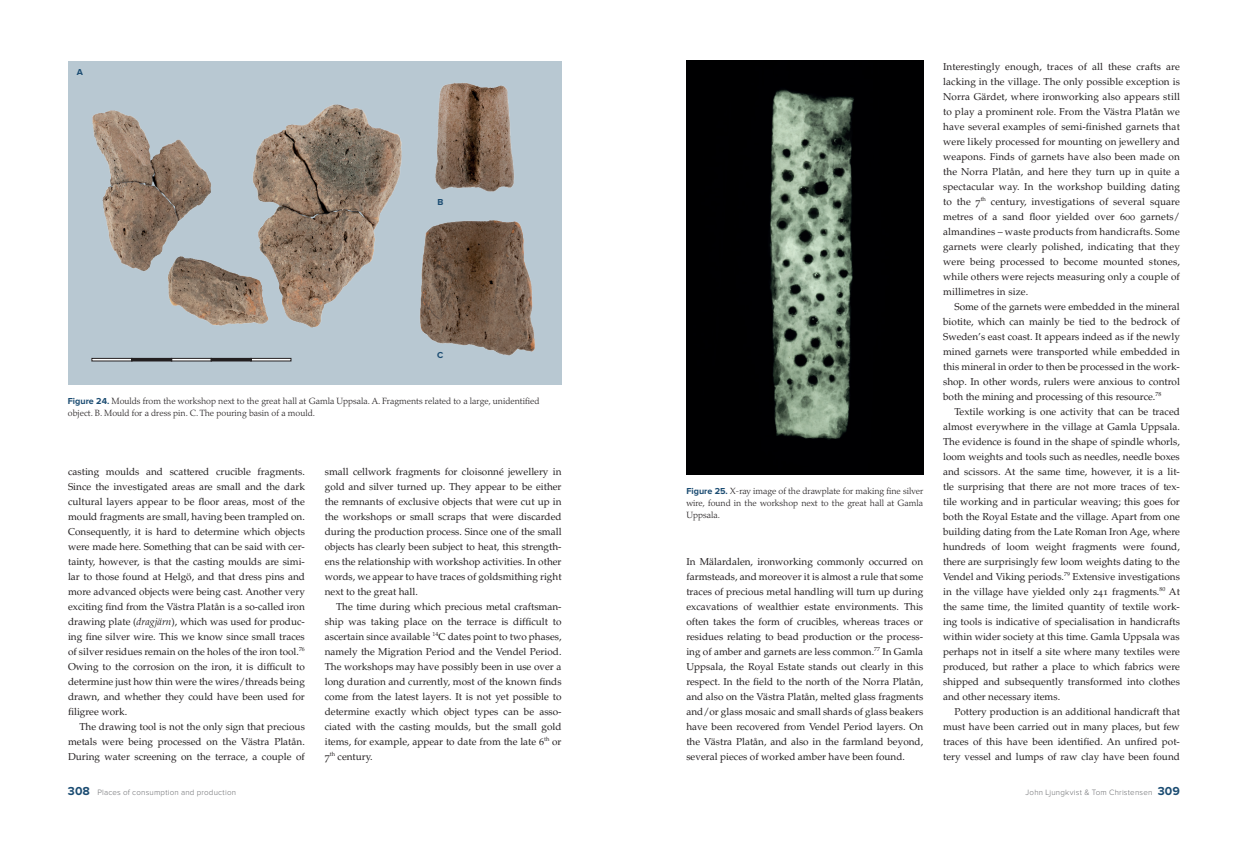
<style>
.page{position:relative;width:1248px;height:842px;background:#fff}
.page>*{position:absolute;margin:0;border:0;box-sizing:border-box;transform-origin:0 0}
.t1{font:10px/15px "Palatino LT Std";color:#231f20;text-align:justify}
.t2{font:300 9px/12px "Palatino LT Std";color:#231f20}
.t3{font:700 9px "Proxima Nova";color:#1b4c72}
.t4{font:300 8px "Proxima Nova";letter-spacing:.025em;color:#6c6d70}
.s1{font-family:"Proxima Nova";font-weight:700;color:#1b4c72}
.s2{font-style:italic}
.s3{font-weight:700;font-size:12px;color:#1b4c72}
</style>
<div class="page">
<div style="left:68px;top:61px;width:493px;height:324px;background:#b8c8d2"></div>
<img style="left:91px;top:104px;width:311px;height:258px">
<img style="left:420px;top:220px;width:115px;height:136px">
<img style="left:435px;top:83px;width:79px;height:109px">
<div style="left:250px;top:358px;width:41px;height:3px;border:1px solid #231f20"></div>
<div style="left:171px;top:358px;width:41px;height:3px;border:1px solid #231f20"></div>
<div style="left:92px;top:358px;width:40px;height:3px;border:1px solid #231f20"></div>
<div style="left:211px;top:358px;width:40px;height:3px;border:1px solid #231f20"></div>
<div style="left:131px;top:358px;width:41px;height:3px;border:1px solid #231f20"></div>
<img style="left:686px;top:61px;width:237px;height:414px">
<p class="t3" style="left:77px;top:68px;width:8px">A</p>
<p class="t3" style="left:437px;top:198px;width:7px">B</p>
<p class="t3" style="left:437px;top:350px;width:8px">C</p>
<p class="t2" style="left:68px;top:395px;width:473px"><span class="s1">Figure 24.</span> Moulds from the workshop next to the great hall at Gamla Uppsala. A. Fragments related to a large, unidentified object. B. Mould for a dress pin. C. The pouring basin of a mould.</p>
<p class="t1" style="left:68px;top:464px;width:238px">casting moulds and scattered crucible fragments.<br>Since the investigated areas are small and the dark cultural layers appear to be floor areas, most of the mould fragments are small, having been trampled on.<br>Consequently, it is hard to determine which objects were made here. Something that can be said with cer&shy;tainty, however, is that the casting moulds are simi&shy;lar to those found at Helgö, and that dress pins and more advanced objects were being cast. Another very exciting find from the Västra Platån is a so-called iron drawing plate (<span class="s2">dragjärn</span>), which was used for produc&shy;ing fine silver wire. This we know since small traces of silver residues remain on the holes of the iron tool.<sup>76<br></sup>Owing to the corrosion on the iron, it is difficult to determine just how thin were the wires/threads being drawn, and whether they could have been used for filigree work.</p>
<p class="t1" style="left:68px;top:719px;width:238px;text-indent:11px">The drawing tool is not the only sign that precious metals were being processed on the Västra Platån.<br>During water screening on the terrace, a couple of</p>
<p class="t1" style="left:325px;top:464px;width:238px">small cellwork fragments for cloisonné jewellery in gold and silver turned up. They appear to be either the remnants of exclusive objects that were cut up in the workshops or small scraps that were discarded during the production process. Since one of the small objects has clearly been subject to heat, this strength&shy;ens the relationship with workshop activities. In other words, we appear to have traces of goldsmithing right next to the great hall.</p>
<p class="t1" style="left:325px;top:599px;width:238px;text-indent:11px">The time during which precious metal craftsman&shy;ship was taking place on the terrace is difficult to ascertain since available <sup>14</sup>C dates point to two phases, namely the Migration Period and the Vendel Period.<br>The workshops may have possibly been in use over a long duration and currently, most of the known finds come from the latest layers. It is not yet possible to determine exactly which object types can be asso&shy;ciated with the casting moulds, but the small gold items, for example, appear to date from the late 6<sup>th</sup> or 7<sup>th</sup> century.</p>
<p class="t2" style="left:686px;top:485px;width:238px;text-align:justify"><span class="s1">Figure 25.</span> X-ray image of the drawplate for making fine silver wire, found in the workshop next to the great hall at Gamla Uppsala.</p>
<p class="t1" style="left:686px;top:554px;width:238px">In Mälardalen, ironworking commonly occurred on farmsteads, and moreover it is almost a rule that some traces of precious metal handling will turn up during excavations of wealthier estate environments. This often takes the form of crucibles, whereas traces or residues relating to bead production or the process&shy;ing of amber and garnets are less common.<sup>77</sup> In Gamla Uppsala, the Royal Estate stands out clearly in this respect. In the field to the north of the Norra Platån, and also on the Västra Platån, melted glass fragments and/or glass mosaic and small shards of glass beakers have been recovered from Vendel Period layers. On the Västra Platån, and also in the farmland beyond, several pieces of worked amber have been found.</p>
<p class="t1" style="left:943px;top:59px;width:238px">Interestingly enough, traces of all these crafts are lacking in the village. The only possible exception is Norra Gärdet, where ironworking also appears still to play a prominent role. From the Västra Platån we have several examples of semi-finished garnets that were likely processed for mounting on jewellery and weapons. Finds of garnets have also been made on the Norra Platån, and here they turn up in quite a spectacular way. In the workshop building dating to the 7<sup>th</sup> century, investigations of several square metres of a sand floor yielded over 600 garnets/ almandines – waste products from handicrafts. Some garnets were clearly polished, indicating that they were being processed to become mounted stones, while others were rejects measuring only a couple of millimetres in size.</p>
<p class="t1" style="left:943px;top:299px;width:238px;text-indent:11px">Some of the garnets were embedded in the mineral biotite, which can mainly be tied to the bedrock of Sweden’s east coast. It appears indeed as if the newly mined garnets were transported while embedded in this mineral in order to then be processed in the work&shy;shop. In other words, rulers were anxious to control both the mining and processing of this resource.<sup>78</sup></p>
<p class="t1" style="left:943px;top:404px;width:238px;text-indent:11px">Textile working is one activity that can be traced almost everywhere in the village at Gamla Uppsala.<br>The evidence is found in the shape of spindle whorls, loom weights and tools such as needles, needle boxes and scissors. At the same time, however, it is a lit&shy;tle surprising that there are not more traces of tex&shy;tile working and in particular weaving; this goes for both the Royal Estate and the village. Apart from one building dating from the Late Roman Iron Age, where hundreds of loom weight fragments were found, there are surprisingly few loom weights dating to the Vendel and Viking periods.<sup>79</sup> Extensive investigations in the village have yielded only 241 fragments.<sup>80</sup> At the same time, the limited quantity of textile work&shy;ing tools is indicative of specialisation in handicrafts within wider society at this time. Gamla Uppsala was perhaps not in itself a site where many textiles were produced, but rather a place to which fabrics were shipped and subsequently transformed into clothes and other necessary items.</p>
<p class="t1" style="left:943px;top:704px;width:238px;text-indent:11px">Pottery production is an additional handicraft that must have been carried out in many places, but few traces of this have been identified. An unfired pot&shy;tery vessel and lumps of raw clay have been found</p>
<p class="t4" style="left:68px;top:788px;width:170px"><span class="s3">308</span> Places of consumption and production</p>
<p class="t4" style="left:1025px;top:788px;width:156px">John Ljungkvist &amp; Tom Christensen <span class="s3">309</span></p>
</div>
